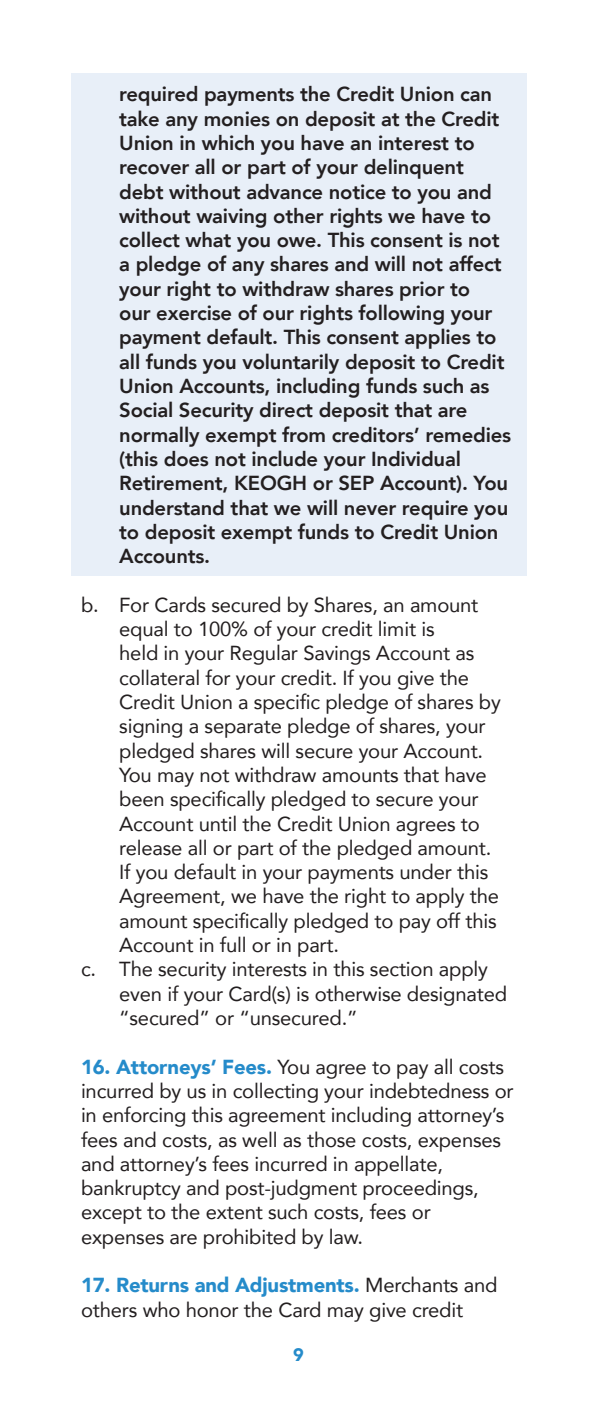
<style>
.page{position:relative;width:597px;height:1418px;background:#fff}
.page>*{position:absolute;margin:0;border:0;box-sizing:border-box;transform-origin:0 0}
.t1{font:20.25px/24.3px "Avenir";letter-spacing:-.01em;color:#231f20}
.t2{font:800 20.25px/24.3px "Avenir";letter-spacing:-.01em;color:#231f20}
.t3{font:900 18px "Avenir";color:#258bca}
.s1{font-weight:900;color:#258bca}
</style>
<div class="page">
<div style="left:71px;top:74px;width:455px;height:502px;background:#e8eff8"></div>
<p class="t2" style="left:119px;top:82px;width:393px">required payments the Credit Union can take any monies on deposit at the Credit Union in which you have an interest to recover all or part of your delinquent debt without advance notice to you and without waiving other rights we have to collect what you owe. This consent is not a pledge of any shares and will not affect your right to withdraw shares prior to<br>our exercise of our rights following your payment default. This consent applies to all funds you voluntarily deposit to Credit Union Accounts, including funds such as Social Security direct deposit that are normally exempt from creditors’ remedies (this does not include your Individual Retirement, KEOGH or SEP Account). You understand that we will never require you to deposit exempt funds to Credit Union Accounts.</p>
<p class="t1" style="left:119px;top:592px;width:383px;text-indent:-38px">b. For Cards secured by Shares, an amount equal to 100% of your credit limit is<br>held in your Regular Savings Account as collateral for your credit. If you give the Credit Union a specific pledge of shares by signing a separate pledge of shares, your pledged shares will secure your Account.<br>You may not withdraw amounts that have been specifically pledged to secure your Account until the Credit Union agrees to release all or part of the pledged amount.<br>If you default in your payments under this Agreement, we have the right to apply the amount specifically pledged to pay off this Account in full or in part.</p>
<p class="t1" style="left:119px;top:956px;width:389px;text-indent:-38px">c. The security interests in this section apply even if your Card(s) is otherwise designated “secured” or “unsecured.”</p>
<p class="t1" style="left:81px;top:1053px;width:434px"><span class="s1">16. Attorneys’ Fees.</span> You agree to pay all costs incurred by us in collecting your indebtedness or in enforcing this agreement including attorney’s fees and costs, as well as those costs, expenses and attorney’s fees incurred in appellate, bankruptcy and post-judgment proceedings, except to the extent such costs, fees or expenses are prohibited by law.</p>
<p class="t1" style="left:81px;top:1272px;width:418px"><span class="s1">17. Returns and Adjustments.</span> Merchants and others who honor the Card may give credit</p>
<p class="t3" style="left:293px;top:1339px;width:12px">9</p>
</div>
